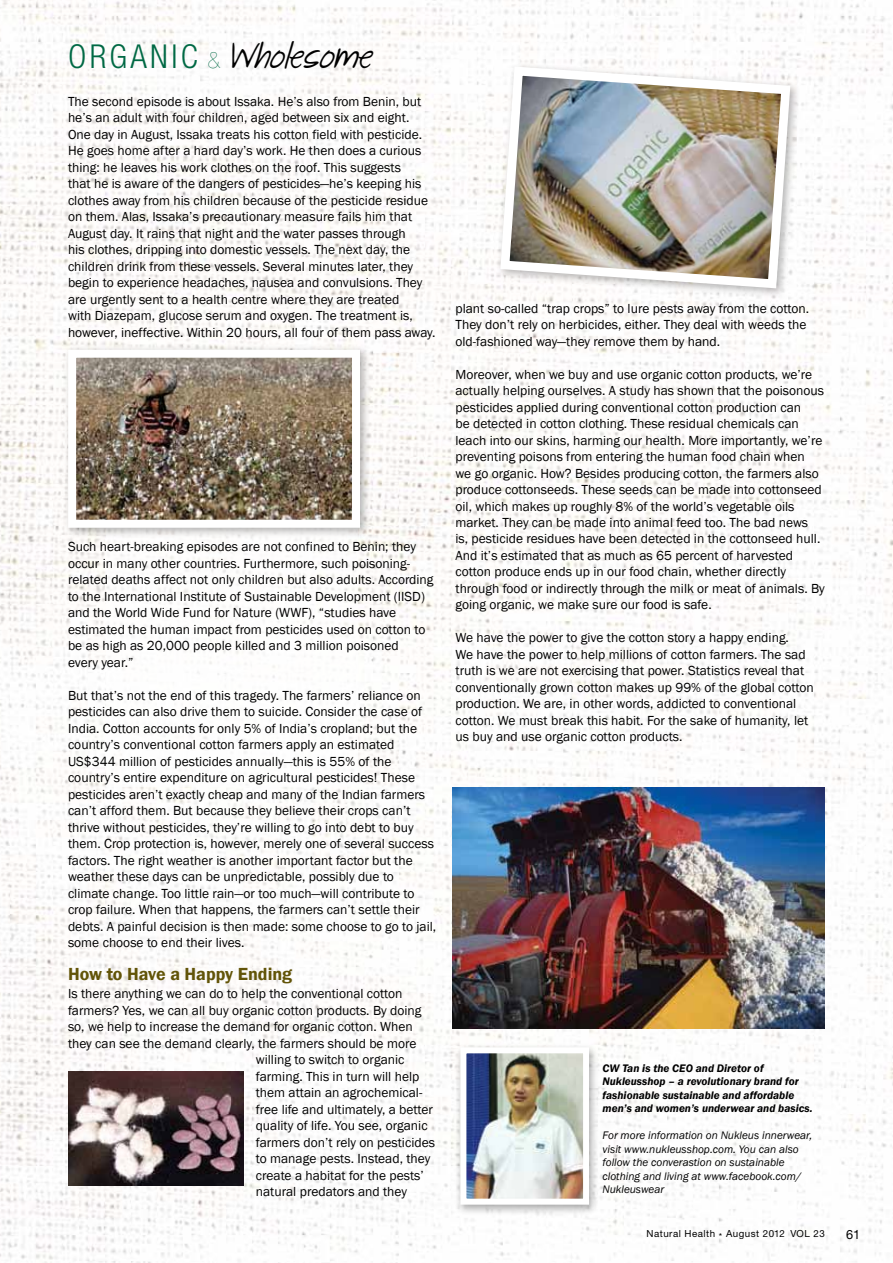
<style>
.page{position:relative;width:893px;height:1263px;background:#fff}
.page>*{position:absolute;margin:0;border:0;box-sizing:border-box;transform-origin:0 0}
.t1{font:italic 30px "The Great Escape";color:#000}
.t2{font:600 18px "Franklin Gothic";color:#625408}
.t3{font:13.5px/16.5px "Franklin Gothic";color:#000}
.t4{font:12.75px "Helvetica Neue CE";color:#000}
.t5{font:italic 11.25px/13.5px "Franklin Gothic";color:#000}
.t6{font:italic 600 11.25px/13.5px "Franklin Gothic";color:#000}
.t7{font:9.75px "Helvetica Neue CE";letter-spacing:.05em;color:#000}
.s1{font-family:"Helvetica Neue LT";font-weight:300;font-style:normal;font-stretch:condensed;font-size:33px;color:#006944}
.s2{font-family:"Helvetica Neue LT";font-weight:200;font-style:normal;font-size:22.5px;color:#006944}
</style>
<div class="page">
<img style="left:0;top:0;width:893px;height:1263px">
<div style="left:106px;top:526px;width:252px;height:261px;background:#fff"></div>
<div style="left:454px;top:1043px;width:146px;height:174px;background:#000;opacity:.35"></div>
<img style="left:467px;top:1054px;width:115px;height:144px">
<div style="left:460px;top:1047px;width:129px;height:158px;border:6px solid #fff"></div>
<img style="left:452px;top:788px;width:373px;height:240px">
<div style="left:63px;top:344px;width:308px;height:195px;background:#000;opacity:.3"></div>
<img style="left:77px;top:359px;width:274px;height:160px">
<div style="left:68px;top:350px;width:292px;height:178px;border:8px solid #fff"></div>
<img style="left:68px;top:1071px;width:175px;height:115px">
<div style="left:496px;top:62px;width:305px;height:237px;background:#000;opacity:.3"></div>
<img style="left:496px;top:62px;width:299px;height:231px">
<h1 class="t1" style="left:68px;top:40px;width:318px"><span class="s1">O R G A N I C</span> <span class="s2">&amp;</span> Wholesome</h1>
<p class="t3" style="left:68px;top:93px;width:369px">The second episode is about Issaka. He’s also from Benin, but he’s an adult with four children, aged between six and eight.<br>One day in August, Issaka treats his cotton field with pesticide.<br>He goes home after a hard day’s work. He then does a curious thing: he leaves his work clothes on the roof. This suggests<br>that he is aware of the dangers of pesticides—he’s keeping his clothes away from his children because of the pesticide residue on them. Alas, Issaka’s precautionary measure fails him that August day. It rains that night and the water passes through<br>his clothes, dripping into domestic vessels. The next day, the children drink from these vessels. Several minutes later, they begin to experience headaches, nausea and convulsions. They are urgently sent to a health centre where they are treated<br>with Diazepam, glucose serum and oxygen. The treatment is, however, ineffective. Within 20 hours, all four of them pass away.</p>
<p class="t3" style="left:68px;top:539px;width:367px">Such heart-breaking episodes are not confined to Benin; they occur in many other countries. Furthermore, such poisoning&shy;related deaths affect not only children but also adults. According to the International Institute of Sustainable Development (IISD) and the World Wide Fund for Nature (WWF), “studies have estimated the human impact from pesticides used on cotton to be as high as 20,000 people killed and 3 million poisoned<br>every year.”</p>
<p class="t3" style="left:68px;top:687px;width:370px">But that’s not the end of this tragedy. The farmers’ reliance on pesticides can also drive them to suicide. Consider the case of India. Cotton accounts for only 5% of India’s cropland; but the country’s conventional cotton farmers apply an estimated US$344 million of pesticides annually—this is 55% of the country’s entire expenditure on agricultural pesticides! These pesticides aren’t exactly cheap and many of the Indian farmers can’t afford them. But because they believe their crops can’t thrive without pesticides, they’re willing to go into debt to buy them. Crop protection is, however, merely one of several success factors. The right weather is another important factor but the weather these days can be unpredictable, possibly due to climate change. Too little rain—or too much—will contribute to crop failure. When that happens, the farmers can’t settle their debts. A painful decision is then made: some choose to go to jail, some choose to end their lives.</p>
<h2 class="t2" style="left:68px;top:963px;width:226px">How to Have a Happy Ending</h2>
<p class="t3" style="left:68px;top:986px;width:336px">Is there anything we can do to help the conventional cotton</p>
<p class="t3" style="left:68px;top:1002px;width:355px">farmers? Yes, we can all buy organic cotton products. By doing</p>
<p class="t3" style="left:68px;top:1019px;width:346px">so, we help to increase the demand for organic cotton. When</p>
<p class="t3" style="left:68px;top:1035px;width:350px">they can see the demand clearly, the farmers should be more</p>
<p class="t3" style="left:256px;top:1052px;width:150px">willing to switch to organic</p>
<p class="t3" style="left:256px;top:1068px;width:165px">farming. This in turn will help</p>
<p class="t3" style="left:256px;top:1085px;width:168px">them attain an agrochemical-</p>
<p class="t3" style="left:256px;top:1101px;width:179px">free life and ultimately, a better</p>
<p class="t3" style="left:256px;top:1118px;width:173px">quality of life. You see, organic</p>
<p class="t3" style="left:256px;top:1134px;width:181px">farmers don’t rely on pesticides</p>
<p class="t3" style="left:256px;top:1151px;width:176px">to manage pests. Instead, they</p>
<p class="t3" style="left:256px;top:1167px;width:170px">create a habitat for the pests’</p>
<p class="t3" style="left:256px;top:1184px;width:153px">natural predators and they</p>
<p class="t3" style="left:455px;top:300px;width:355px">plant so-called “trap crops” to lure pests away from the cotton.<br>They don’t rely on herbicides, either. They deal with weeds the old-fashioned way—they remove them by hand.</p>
<p class="t3" style="left:455px;top:366px;width:371px">Moreover, when we buy and use organic cotton products, we’re actually helping ourselves. A study has shown that the poisonous pesticides applied during conventional cotton production can<br>be detected in cotton clothing. These residual chemicals can leach into our skins, harming our health. More importantly, we’re preventing poisons from entering the human food chain when<br>we go organic. How? Besides producing cotton, the farmers also produce cottonseeds. These seeds can be made into cottonseed oil, which makes up roughly 8% of the world’s vegetable oils market. They can be made into animal feed too. The bad news<br>is, pesticide residues have been detected in the cottonseed hull.<br>And it’s estimated that as much as 65 percent of harvested cotton produce ends up in our food chain, whether directly through food or indirectly through the milk or meat of animals. By going organic, we make sure our food is safe.</p>
<p class="t3" style="left:455px;top:630px;width:360px">We have the power to give the cotton story a happy ending.<br>We have the power to help millions of cotton farmers. The sad truth is we are not exercising that power. Statistics reveal that conventionally grown cotton makes up 99% of the global cotton production. We are, in other words, addicted to conventional cotton. We must break this habit. For the sake of humanity, let us buy and use organic cotton products.</p>
<p class="t6" style="left:603px;top:1061px;width:211px">CW Tan is the CEO and Diretor of Nukleusshop – a revolutionary brand for fashionable sustainable and affordable men’s and women’s underwear and basics.</p>
<p class="t5" style="left:603px;top:1129px;width:211px">For more information on Nukleus innerwear, visit www.nukleusshop.com. You can also follow the converastion on sustainable clothing and living at www.facebook.com/ Nukleuswear</p>
<p class="t7" style="left:647px;top:1227px;width:180px">Natural Health * August 2012 VOL 23</p>
<p class="t4" style="left:846px;top:1227px;width:16px">61</p>
</div>
